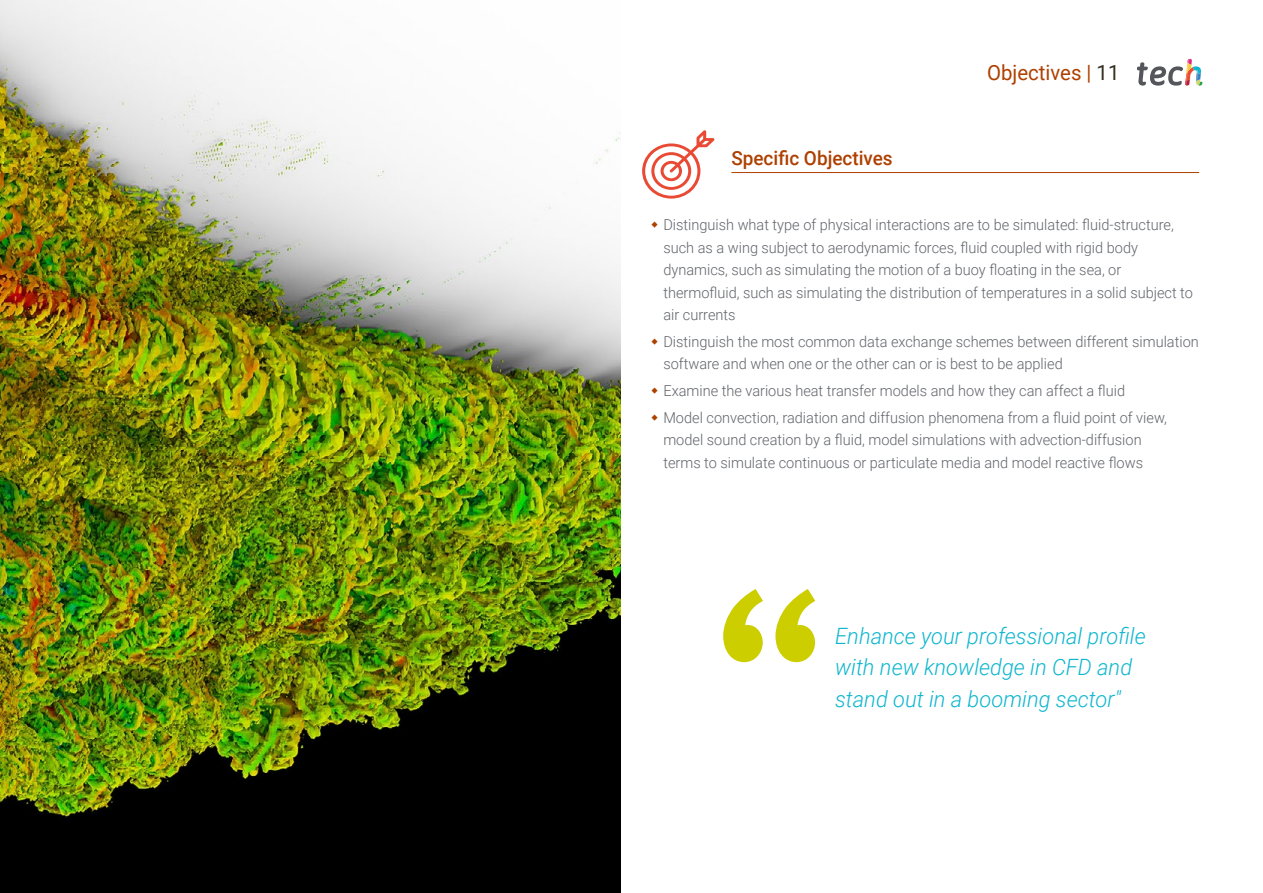
<style>
.page{position:relative;width:1263px;height:893px;background:#fff}
.page>*{position:absolute;margin:0;border:0;box-sizing:border-box;transform-origin:0 0}
.t1{font:italic 300 22.5px/31.5px "Roboto";color:#0fb6cf}
.t2{font:21px "Roboto";color:#ae4000}
.t3{font:500 19.5px "Roboto";color:#ae4000}
.t4{font:300 15px/22.5px "Roboto";color:#61646a}
.s1{color:#312e20}
</style>
<div class="page">
<hr style="left:731px;top:172px;width:468px;height:1px;background:#ae4000">
<svg style="left:642px;top:130px;width:72px;height:69px"></svg>
<img style="left:0;top:0;width:621px;height:893px">
<svg style="left:1137px;top:59px;width:65px;height:27px"></svg>
<svg style="left:723px;top:589px;width:92px;height:73px"></svg>
<h3 class="t3" style="left:731px;top:144px;width:163px">Specific Objectives</h3>
<h2 class="t2" style="left:987px;top:57px;width:134px">Objectives | <span class="s1">11</span></h2>
<p class="t4" style="left:663px;top:213px;width:531px">Distinguish what type of physical interactions are to be simulated: fluid-structure, such as a wing subject to aerodynamic forces, fluid coupled with rigid body dynamics, such as simulating the motion of a buoy floating in the sea, or thermofluid, such as simulating the distribution of temperatures in a solid subject to air currents</p>
<p class="t4" style="left:663px;top:330px;width:537px">Distinguish the most common data exchange schemes between different simulation software and when one or the other can or is best to be applied</p>
<p class="t4" style="left:663px;top:377px;width:505px;line-height:26.7px">Examine the various heat transfer models and how they can affect a fluid<br>Model convection, radiation and diffusion phenomena from a fluid point of view,</p>
<p class="t4" style="left:663px;top:428px;width:481px">model sound creation by a fluid, model simulations with advection-diffusion terms to simulate continuous or particulate media and model reactive flows</p>
<h1 class="t1" style="left:835px;top:619px;width:312px">Enhance your professional profile with new knowledge in CFD and stand out in a booming sector"</h1>
</div>
